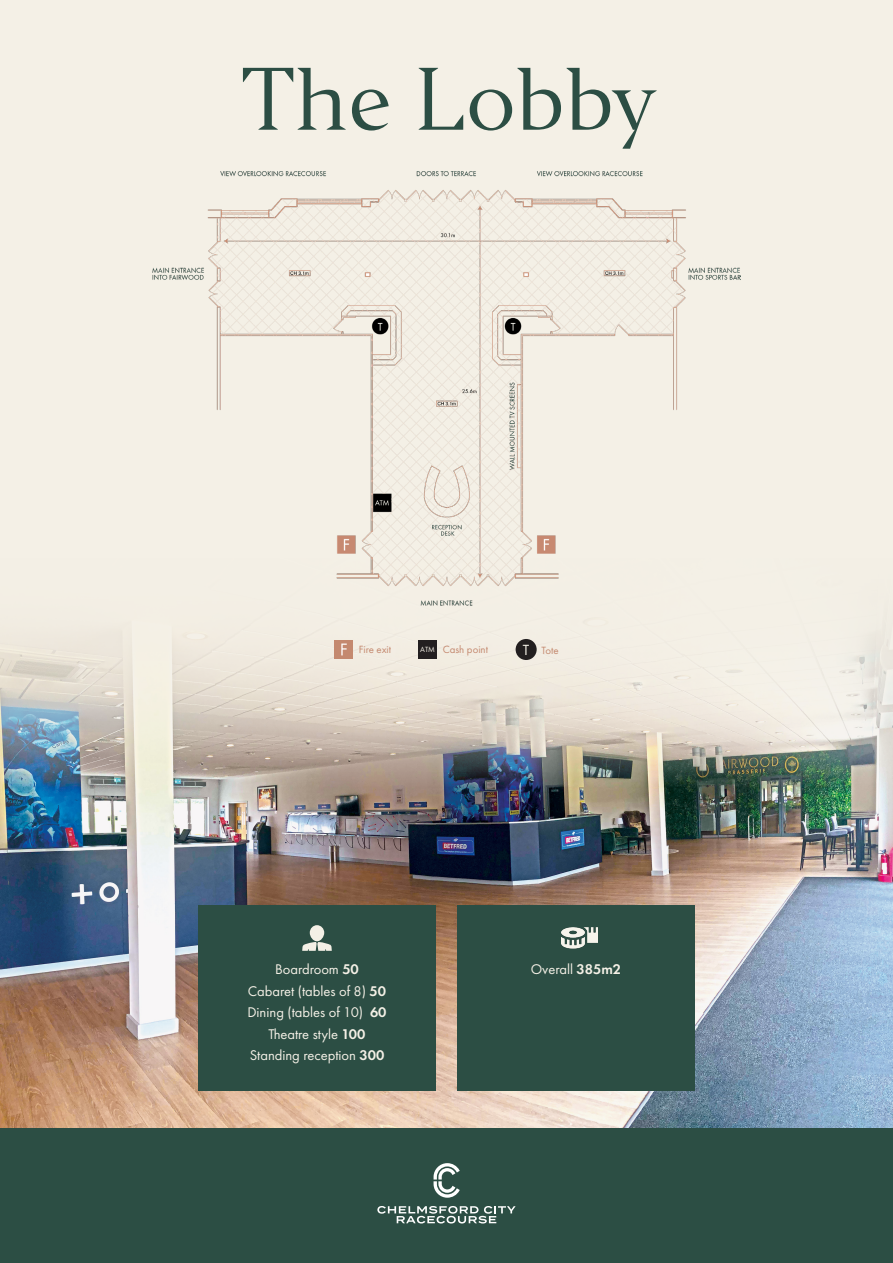
<style>
.page{position:relative;width:893px;height:1263px;background:#fff}
.page>*{position:absolute;margin:0;border:0;box-sizing:border-box;transform-origin:0 0}
.t1{font:82.5px "Editor";color:#2c4e44}
.t2{font:14.55px "Futura PT";color:#f4f0e6}
.t3{font:10.8px "Futura PT";color:#c4896f}
.s1{font-size:7.8px;color:#f4f0e6}
.s2{font-size:15.3px;color:#f4f0e6}
.s3{font-weight:600}
</style>
<div class="page">
<div style="left:0;top:0;width:893px;height:550px;background:#f4f0e6"></div>
<img style="left:0;top:786px;width:893px;height:342px">
<svg style="left:0;top:550px;width:893px;height:236px;background:#d7d3ca"></svg>
<div style="left:0;top:1128px;width:893px;height:135px;background:#2c4e44"></div>
<svg style="left:434px;top:1163px;width:26px;height:35px"></svg>
<svg style="left:377px;top:1206px;width:139px;height:17px"></svg>
<img style="left:153px;top:171px;width:587px;height:435px">
<div style="left:334px;top:640px;width:19px;height:19px;background:#c4896f"></div>
<svg style="left:341px;top:643px;width:6px;height:12px"></svg>
<div style="left:516px;top:639px;width:21px;height:21px;background:#231f20;border-radius:11px"></div>
<div style="left:418px;top:640px;width:19px;height:19px;background:#231f20"></div>
<div style="left:198px;top:905px;width:238px;height:185px;background:#2c4e44"></div>
<div style="left:457px;top:905px;width:238px;height:185px;background:#2c4e44"></div>
<svg style="left:302px;top:942px;width:30px;height:9px"></svg>
<div style="left:310px;top:925px;width:14px;height:16px;background:#f4f0e6;border-radius:50%"></div>
<img style="left:562px;top:927px;width:35px;height:22px">
<p class="t1" style="left:241px;top:46px;width:418px">The Lobby</p>
<p class="t3" style="left:359px;top:643px;width:34px">Fire exit</p>
<p class="t3" style="left:420px;top:643px;width:69px"><span class="s1">ATM</span> Cash point</p>
<p class="t3" style="left:523px;top:644px;width:37px"><span class="s2">T</span> Tote</p>
<p class="t2" style="left:275px;top:960px;width:85px">Boardroom <span class="s3">50</span></p>
<p class="t2" style="left:248px;top:982px;width:140px">Cabaret (tables of 8) <span class="s3">50</span></p>
<p class="t2" style="left:247px;top:1003px;width:141px">Dining (tables of 10) <span class="s3">60</span></p>
<p class="t2" style="left:269px;top:1025px;width:98px">Theatre style <span class="s3">100</span></p>
<p class="t2" style="left:250px;top:1047px;width:136px">Standing reception <span class="s3">300</span></p>
<p class="t2" style="left:531px;top:960px;width:92px">Overall <span class="s3">385m2</span></p>
</div>
